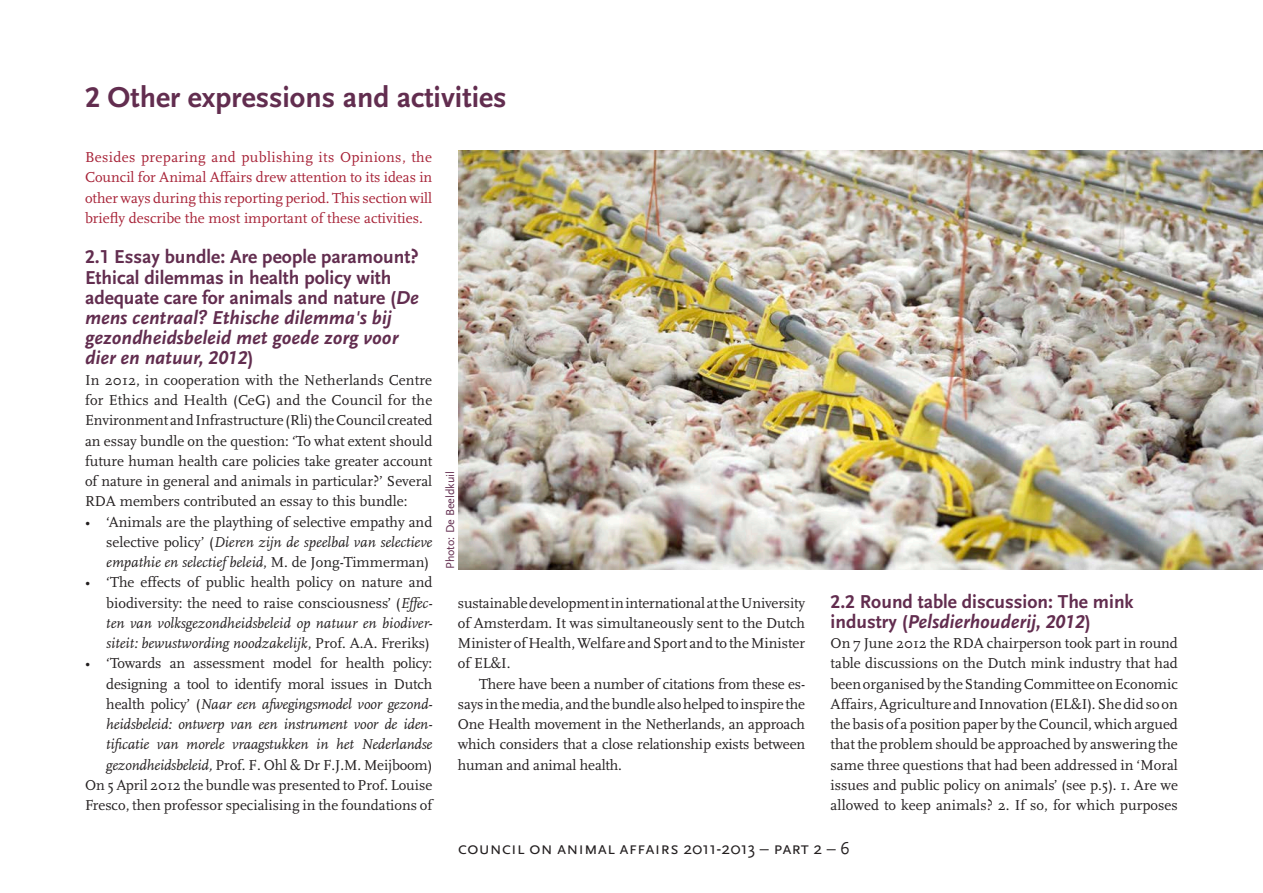
<style>
.page{position:relative;width:1263px;height:893px;background:#fff}
.page>*{position:absolute;margin:0;border:0;box-sizing:border-box;transform-origin:0 0}
._2-koloms_kop_1{font:700 30px "Scala Sans LF";color:#622d4f}
._2kolomskopsans{font:700 19.5px/20.2px "Scala Sans LF";color:#622d4f}
.t1{font:18px "Scala Sans Caps";color:#231f20}
._2-koloms_bodytekst{font:15px/20.2px "Scala";color:#231f20;text-align:justify}
.t2{font:15px/20.2px "Scala LF";color:#231f20;text-align:justify}
.t3{font:italic 15px/20.2px "Scala LF";letter-spacing:-.01em;color:#231f20;text-align:justify}
._2-koloms_bodytekst-2{font:15px/20.2px "Scala";color:#a62035;text-align:justify}
.Onderschrift_2_kolom{font:12px "Scala Sans";color:#622d4f}
.s1{font-style:italic}
.s2{font-style:normal}
</style>
<div class="page">
<img style="left:459px;top:150px;width:804px;height:420px">
<p class="_2-koloms_kop_1" style="left:85px;top:81px;width:423px">2 Other expressions and activities</p>
<p class="_2-koloms_bodytekst-2" style="left:85px;top:147px;width:349px">Besides preparing and publishing its Opinions, the Council for Animal Affairs drew attention to its ideas in other ways during this reporting period. This section will briefly describe the most important of these activities.</p>
<p class="_2kolomskopsans" style="left:85px;top:247px;width:335px">2.1 Essay bundle: Are people paramount?<br>Ethical dilemmas in health policy with adequate care for animals and nature (<span class="s1">De mens centraal? Ethische dilemma’s bij gezondheidsbeleid met goede zorg voor dier en natuur, 2012</span>)</p>
<p class="_2-koloms_bodytekst" style="left:85px;top:370px;width:349px">In 2012, in cooperation with the Netherlands Centre for Ethics and Health (CeG) and the Council for the Environment and Infrastructure (Rli) the Council created an essay bundle on the question: ‘To what extent should future human health care policies take greater account of nature in general and animals in particular?’ Several RDA members contributed an essay to this bundle:</p>
<p class="t2" style="left:106px;top:512px;width:327px;text-indent:-21px">• ‘Animals are the plaything of selective empathy and selective policy’ (<span class="s1">Dieren zijn de speelbal van selectieve empathie en selectief beleid</span>, M. de Jong-Timmerman)</p>
<p class="t2" style="left:106px;top:573px;width:328px;text-indent:-21px">• ‘The effects of public health policy on nature and biodiversity: the need to raise consciousness’ (<span class="s1">Effec&shy;ten van volksgezondheidsbeleid op natuur en biodiver&shy;siteit: bewustwording noodzakelijk</span>, Prof. A.A. Freriks)</p>
<p class="t3" style="left:106px;top:654px;width:328px;text-indent:-21px"><span class="s2">• ‘Towards an assessment model for health policy: designing a tool to identify moral issues in Dutch health policy’ (</span>Naar een afwegingsmodel voor gezond&shy;heidsbeleid: ontwerp van een instrument voor de iden&shy;tificatie van morele vraagstukken in het Nederlandse gezondheidsbeleid, <span class="s2">Prof. F. Ohl &amp; Dr F.J.M. Meijboom)</span></p>
<p class="_2-koloms_bodytekst" style="left:85px;top:775px;width:349px">On 5 April 2012 the bundle was presented to Prof. Louise<br>Fresco, then professor specialising in the foundations of</p>
<p class="Onderschrift_2_kolom" style="left:444px;top:569px;width:100px;rotate:-90deg">Photo: De Beeldkuil</p>
<p class="_2-koloms_bodytekst" style="left:458px;top:593px;width:349px">sustainable development in international at the University of Amsterdam. It was simultaneously sent to the Dutch Minister of Health, Welfare and Sport and to the Minister of EL&amp;I.</p>
<p class="_2-koloms_bodytekst" style="left:458px;top:674px;width:349px;text-indent:21px">There have been a number of citations from these es&shy;says in the media, and the bundle also helped to inspire the One Health movement in the Netherlands, an approach which considers that a close relationship exists between human and animal health.</p>
<p class="_2kolomskopsans" style="left:831px;top:592px;width:305px">2.2 Round table discussion: The mink industry (<span class="s1">Pelsdierhouderij, 2012</span>)</p>
<p class="_2-koloms_bodytekst" style="left:831px;top:633px;width:349px">On 7 June 2012 the RDA chairperson took part in round table discussions on the Dutch mink industry that had been organised by the Standing Committee on Economic Affairs, Agriculture and Innovation (EL&amp;I). She did so on the basis of a position paper by the Council, which argued that the problem should be approached by answering the same three questions that had been addressed in ‘Moral issues and public policy on animals’ (see p.5). 1. Are we allowed to keep animals? 2. If so, for which purposes</p>
<p class="t1" style="left:458px;top:838px;width:394px">council on animal affairs 2011-2013 – part 2 – 6</p>
</div>
